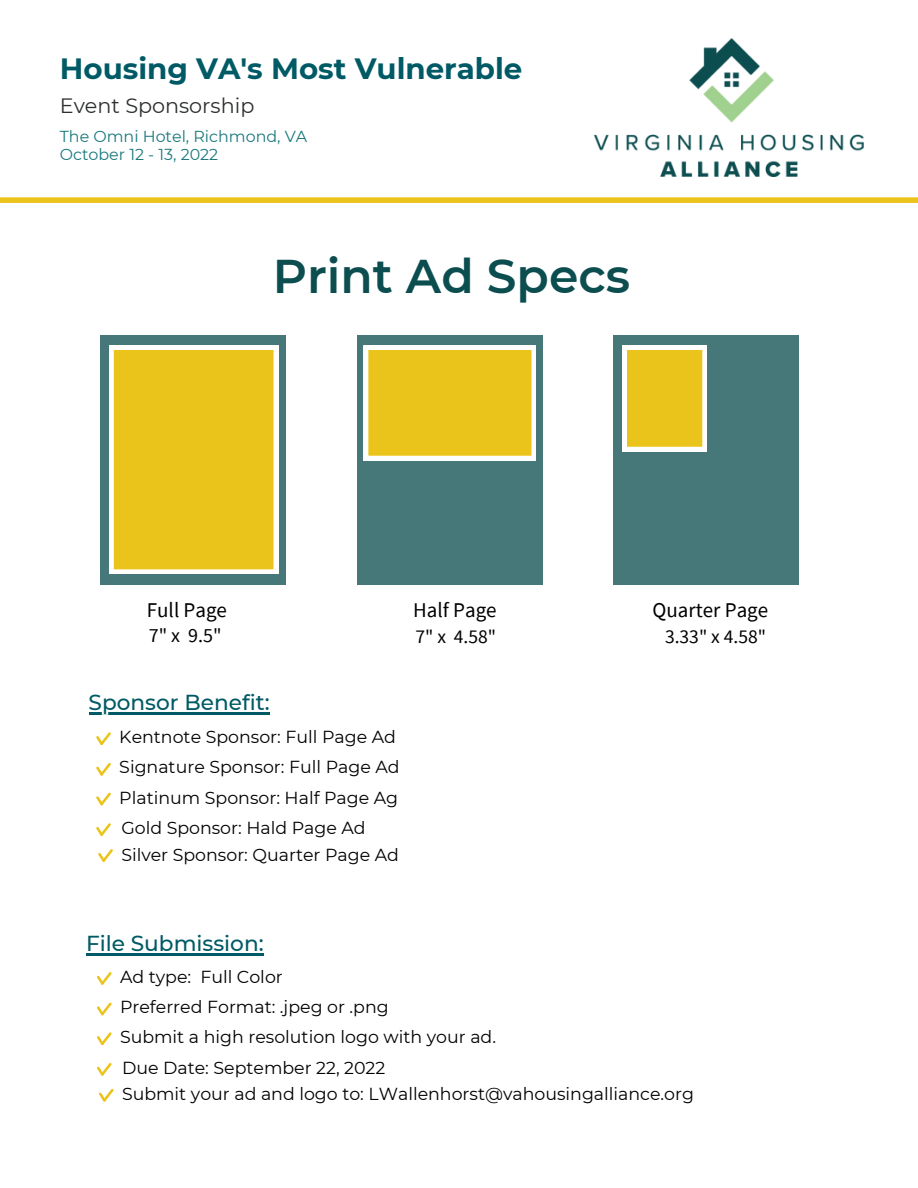
<style>
.page{position:relative;width:918px;height:1188px;background:#fff}
.page>*{position:absolute;margin:0;border:0;box-sizing:border-box;transform-origin:0 0}
.t1{font:600 47.25px "Montserrat";color:#0c4d4f}
.t2{font:700 29.25px "Montserrat";color:#005a65}
.t3{font:500 21.6px "Montserrat";color:#005a65}
.t4{font:21px "Source Sans Pro";color:#000}
.t5{font:20.7px "Montserrat";color:#2e3030}
.t6{font:19.95px "Source Sans Pro";color:#000}
.t7{font:19.5px "Source Sans Pro";color:#000}
.t8{font:17.4px/30.2px "Montserrat";color:#000}
.t9{font:15.9px/18px "Montserrat";color:#19787c}
</style>
<div class="page">
<div style="left:101px;top:335px;width:185px;height:250px;background:#477879"></div>
<div style="left:357px;top:335px;width:186px;height:250px;background:#477879"></div>
<div style="left:614px;top:335px;width:185px;height:250px;background:#477879"></div>
<svg style="left:109px;top:345px;width:169px;height:229px;background:#ecc930"></svg>
<svg style="left:364px;top:345px;width:172px;height:115px;background:#edcb38"></svg>
<svg style="left:622px;top:346px;width:85px;height:105px;background:#eece44"></svg>
<div style="left:0;top:197px;width:918px;height:6px;background:#ebc41b"></div>
<img style="left:595px;top:38px;width:269px;height:138px">
<svg style="left:97px;top:972px;width:15px;height:13px"></svg>
<svg style="left:97px;top:1002px;width:15px;height:14px"></svg>
<svg style="left:97px;top:1032px;width:15px;height:13px"></svg>
<svg style="left:97px;top:1063px;width:15px;height:13px"></svg>
<svg style="left:99px;top:1089px;width:15px;height:13px"></svg>
<hr style="left:86px;top:953px;width:178px;height:2px;background:#005a65">
<svg style="left:96px;top:732px;width:15px;height:13px"></svg>
<svg style="left:96px;top:763px;width:15px;height:13px"></svg>
<svg style="left:96px;top:792px;width:15px;height:14px"></svg>
<svg style="left:96px;top:823px;width:15px;height:13px"></svg>
<svg style="left:98px;top:849px;width:15px;height:13px"></svg>
<hr style="left:89px;top:712px;width:181px;height:2px;background:#005a65">
<h2 class="t2" style="left:60px;top:50px;width:464px">Housing VA's Most Vulnerable</h2>
<p class="t5" style="left:60px;top:93px;width:196px">Event Sponsorship</p>
<p class="t9" style="left:60px;top:128px;width:249px">The Omni Hotel, Richmond, VA<br>October 12 - 13, 2022</p>
<h1 class="t1" style="left:273px;top:248px;width:359px">Print Ad Specs</h1>
<p class="t4" style="left:147px;top:596px;width:82px">Full Page</p>
<p class="t4" style="left:413px;top:596px;width:85px">Half Page</p>
<p class="t4" style="left:653px;top:596px;width:117px">Quarter Page</p>
<p class="t6" style="left:149px;top:623px;width:74px">7" x 9.5"</p>
<p class="t7" style="left:415px;top:624px;width:82px">7" x 4.58"</p>
<p class="t7" style="left:665px;top:624px;width:102px">3.33" x 4.58"</p>
<p class="t3" style="left:89px;top:689px;width:183px">Sponsor Benefit:</p>
<p class="t8" style="left:119px;top:722px;width:282px">Kentnote Sponsor: Full Page Ad<br>Signature Sponsor: Full Page Ad<br>Platinum Sponsor: Half Page Ag</p>
<p class="t8" style="left:121px;top:813px;width:246px">Gold Sponsor: Hald Page Ad</p>
<p class="t8" style="left:121px;top:839px;width:279px">Silver Sponsor: Quarter Page Ad</p>
<p class="t3" style="left:86px;top:930px;width:179px">File Submission:</p>
<p class="t8" style="left:120px;top:962px;width:378px">Ad type: Full Color<br>Preferred Format: .jpeg or .png<br>Submit a high resolution logo with your ad.</p>
<p class="t8" style="left:122px;top:1052px;width:265px">Due Date: September 22, 2022</p>
<p class="t8" style="left:122px;top:1079px;width:574px">Submit your ad and logo to: LWallenhorst@vahousingalliance.org</p>
</div>
